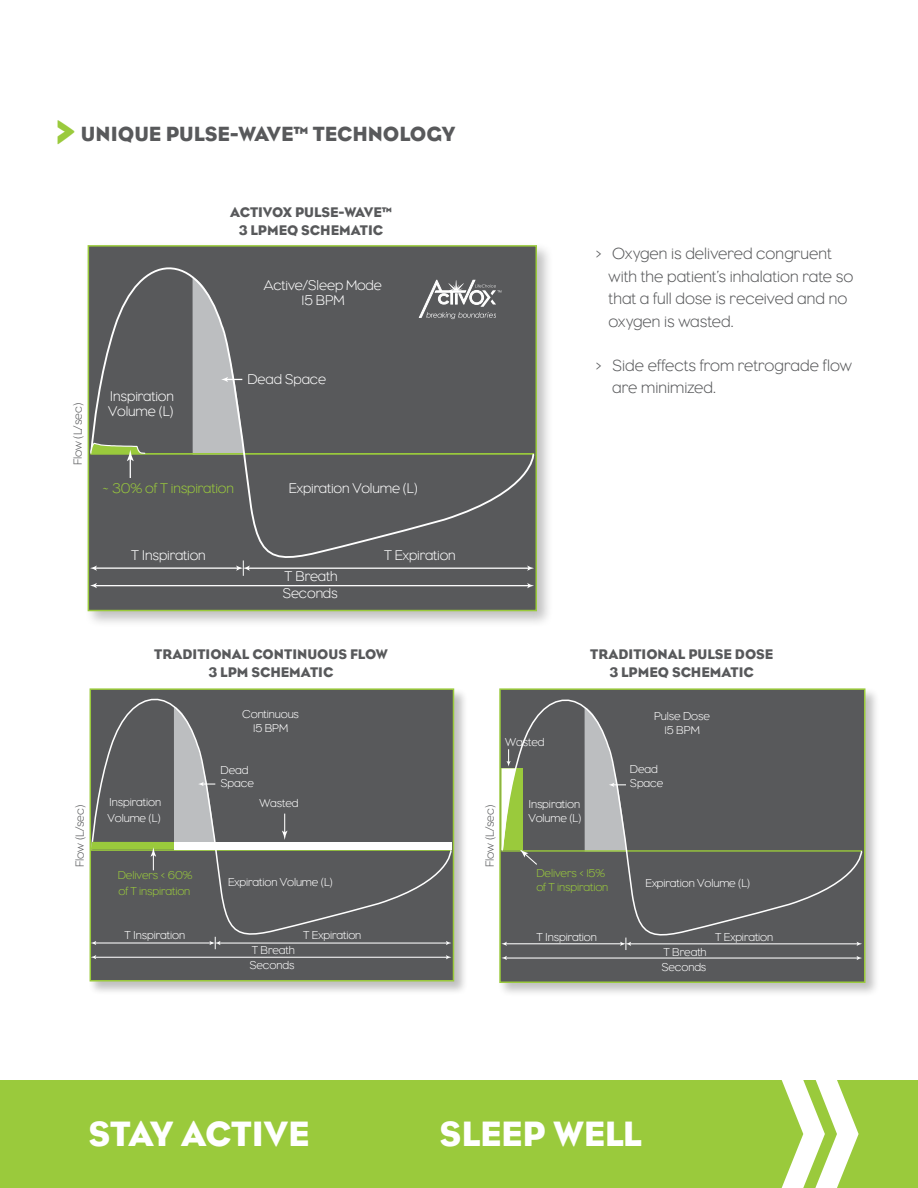
<style>
.page{position:relative;width:918px;height:1188px;background:#fff}
.page>*{position:absolute;margin:0;border:0;box-sizing:border-box;transform-origin:0 0}
.t1{font:48px "Eagle";color:#9aca3c}
.t2{font:36px "Eagle";color:#fff}
.t3{font:21px "Eagle";color:#58595b}
.t4{font:300 16.5px/22.5px "Eagle";letter-spacing:.005em;color:#58595b}
.t5{font:300 14.4px/15.5px "Eagle";letter-spacing:-.01em;color:#fff}
.t6{font:300 14.4px "Eagle";letter-spacing:-.01em;color:#9aca3c}
.t7{font:14.25px/18px "Eagle";color:#58595b;text-align:center}
.t8{font:300 12px "Eagle";letter-spacing:-.01em;color:#58595b}
.t9{font:300 11.7px/14.1px "Eagle";letter-spacing:-.01em;color:#fff}
.t10{font:300 11.7px/15.8px "Eagle";letter-spacing:-.01em;color:#9aca3c}
</style>
<div class="page">
<div style="left:84px;top:242px;width:469px;height:386px;background:#000;opacity:.25"></div>
<div style="left:88px;top:246px;width:448px;height:365px;background:#58595b"></div>
<svg style="left:527px;top:583px;width:7px;height:5px"></svg>
<svg style="left:91px;top:583px;width:6px;height:5px"></svg>
<hr style="left:96px;top:585px;width:434px;height:1px;background:#fff">
<svg style="left:91px;top:267px;width:443px;height:308px"></svg>
<svg style="left:193px;top:277px;width:51px;height:178px"></svg>
<svg style="left:91px;top:442px;width:55px;height:36px"></svg>
<svg style="left:418px;top:279px;width:83px;height:40px"></svg>
<div style="left:88px;top:245px;width:449px;height:366px;border:2px solid #9aca3c"></div>
<div style="left:88px;top:687px;width:380px;height:309px;background:#000;opacity:.25"></div>
<div style="left:90px;top:690px;width:364px;height:291px;background:#58595b"></div>
<svg style="left:446px;top:955px;width:5px;height:4px"></svg>
<hr style="left:95px;top:957px;width:353px;height:1px;background:#fff">
<svg style="left:93px;top:698px;width:358px;height:251px"></svg>
<div style="left:174px;top:842px;width:278px;height:8px;background:#fff"></div>
<svg style="left:282px;top:814px;width:5px;height:26px"></svg>
<svg style="left:93px;top:707px;width:123px;height:163px"></svg>
<div style="left:90px;top:688px;width:364px;height:294px;border:2px solid #9aca3c"></div>
<div style="left:497px;top:687px;width:383px;height:310px;background:#000;opacity:.25"></div>
<div style="left:500px;top:689px;width:365px;height:293px;background:#58595b"></div>
<svg style="left:857px;top:956px;width:5px;height:4px"></svg>
<svg style="left:502px;top:956px;width:5px;height:4px"></svg>
<hr style="left:506px;top:958px;width:352px;height:1px;background:#fff">
<svg style="left:502px;top:699px;width:360px;height:251px"></svg>
<svg style="left:502px;top:749px;width:36px;height:117px"></svg>
<div style="left:499px;top:688px;width:366px;height:295px;border:2px solid #9aca3c"></div>
<div style="left:0;top:1080px;width:803px;height:108px;background:#9aca3c"></div>
<svg style="left:803px;top:1080px;width:115px;height:108px"></svg>
<h1 class="t1" style="left:54px;top:104px;width:24px">&gt;</h1>
<h3 class="t3" style="left:76px;top:122px;width:117px">UNIQUE PULSE</h3>
<h3 class="t3" style="left:230px;top:122px;width:212px">-WAVE™ TECHN OLOGY</h3>
<p class="t7" style="left:230px;top:203px;width:84px">ACTIVOX PULSE</p>
<p class="t7" style="left:239px;top:203px;width:154px;text-align:left;text-indent:100px">-WAVE ™<br>3 LPMEQ SCHEMATIC</p>
<p class="t5" style="left:264px;top:277px;width:120px;text-align:center">Active/Sleep Mode<br>15 BPM</p>
<p class="t8" style="left:70px;top:465px;width:64px;rotate:-90deg">Flow (L/sec)</p>
<p class="t5" style="left:108px;top:388px;width:67px">Inspiration<br>Volume (L)</p>
<p class="t5" style="left:248px;top:371px;width:80px">Dead Space</p>
<p class="t6" style="left:102px;top:479px;width:133px">~ 30% of T inspiration</p>
<p class="t5" style="left:289px;top:480px;width:131px">Expiration Volume (L)</p>
<h3 class="t4" style="left:609px;top:242px;width:246px;text-indent:-13px">&gt; Oxygen is delivered congruent with the patient’s inhalation rate so that a full dose is received and no oxygen is wasted.</h3>
<h3 class="t4" style="left:612px;top:354px;width:241px;text-indent:-17px">&gt; Side effects from retrograde flow are minimized.</h3>
<p class="t8" style="left:72px;top:867px;width:64px;rotate:-90deg">Flow (L/sec)</p>
<p class="t5" style="left:131px;top:547px;width:76px">T Inspiration</p>
<p class="t5" style="left:282px;top:567px;width:57px;line-height:17.5px">T Breath<br>Seconds</p>
<p class="t5" style="left:384px;top:547px;width:73px">T Expiration</p>
<p class="t7" style="left:154px;top:645px;width:235px">TRADITIONAL CONTINUOUS FLOW<br>3 LPM SCHEMATIC</p>
<p class="t7" style="left:590px;top:645px;width:185px">TRADITIONAL PULSE DOSE<br>3 LPMEQ SCHEMATIC</p>
<p class="t9" style="left:654px;top:709px;width:58px;text-align:center">Pulse Dose<br>15 BPM</p>
<p class="t9" style="left:242px;top:707px;width:58px;text-align:center">Continuous<br>15 BPM</p>
<p class="t9" style="left:505px;top:735px;width:41px">Wasted</p>
<p class="t9" style="left:221px;top:763px;width:35px;line-height:12.9px">Dead<br>Space</p>
<p class="t9" style="left:630px;top:762px;width:35px">Dead<br>Space</p>
<p class="t9" style="left:108px;top:794px;width:55px;line-height:15.8px">Inspiration<br>Volume (L)</p>
<p class="t9" style="left:259px;top:796px;width:41px">Wasted</p>
<p class="t8" style="left:482px;top:867px;width:64px;rotate:-90deg">Flow (L/sec)</p>
<p class="t9" style="left:528px;top:797px;width:55px">Inspiration<br>Volume (L)</p>
<p class="t10" style="left:118px;top:867px;width:76px">Delivers &lt; 60% of T inspiration</p>
<p class="t9" style="left:228px;top:875px;width:106px">Expiration Volume (L)</p>
<p class="t10" style="left:536px;top:866px;width:73px;line-height:14.1px">Delivers &lt; 15% of T inspiration</p>
<p class="t9" style="left:645px;top:876px;width:106px">Expiration Volume (L)</p>
<p class="t9" style="left:125px;top:928px;width:62px">T Inspiration</p>
<p class="t9" style="left:303px;top:928px;width:60px">T Expiration</p>
<p class="t9" style="left:249px;top:943px;width:47px;line-height:15px">T Breath<br>Seconds</p>
<p class="t9" style="left:536px;top:929px;width:62px">T Inspiration</p>
<p class="t9" style="left:715px;top:929px;width:60px">T Expiration</p>
<p class="t9" style="left:661px;top:944px;width:47px;line-height:15px">T Breath<br>Seconds</p>
<h2 class="t2" style="left:89px;top:1114px;width:298px">STAY ACTIVE S</h2>
<h2 class="t2" style="left:461px;top:1114px;width:182px">LEEP WELL</h2>
</div>
